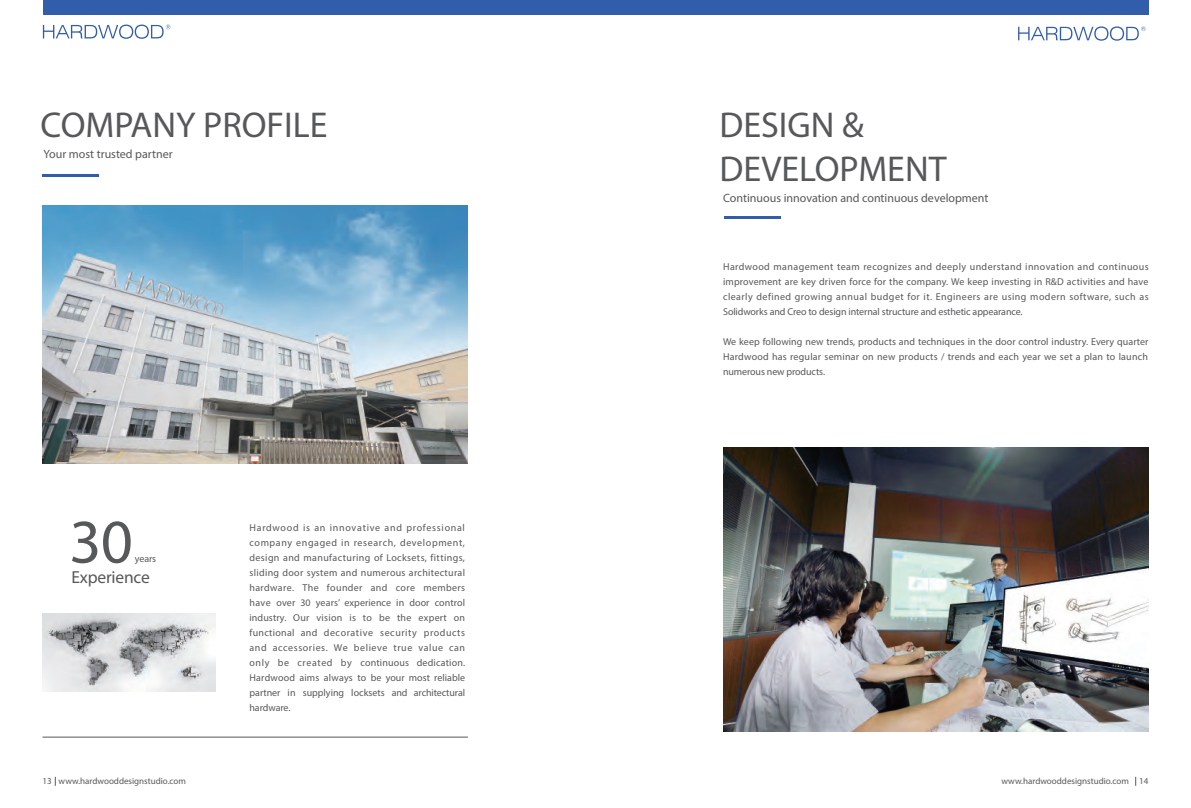
<style>
.page{position:relative;width:1191px;height:808px;background:#fff}
.page>*{position:absolute;margin:0;border:0;box-sizing:border-box;transform-origin:0 0}
.t1{font:62.5px "Myriad Pro";color:#57585a}
.t2{font:36px "Myriad Pro";color:#57585a}
.t3{font:17.5px "Myriad Pro";letter-spacing:-.01em;color:#57585a}
.t4{font:12px "Myriad Pro";color:#57585a}
.t5{font:10px/15px "Myriad Pro";letter-spacing:-.01em;color:#57585a;text-align:justify}
.t6{font:9px "Myriad Pro";color:#57585a}
</style>
<div class="page">
<img style="left:43px;top:205px;width:425px;height:259px">
<img style="left:723px;top:448px;width:425px;height:283px">
<hr style="left:43px;top:174px;width:56px;height:3px;background:#315dab">
<hr style="left:43px;top:737px;width:425px;height:1px;background:#57585a">
<img style="left:43px;top:614px;width:172px;height:78px">
<div style="left:43px;top:0;width:1105px;height:14px;background:#315dab"></div>
<hr style="left:724px;top:216px;width:57px;height:3px;background:#315dab">
<svg style="left:43px;top:25px;width:127px;height:14px"></svg>
<svg style="left:1018px;top:26px;width:127px;height:15px"></svg>
<p class="t2" style="left:41px;top:103px;width:288px">COMPANY PROFILE</p>
<p class="t4" style="left:44px;top:147px;width:130px">Your most trusted partner</p>
<p class="t1" style="left:69px;top:503px;width:65px">30</p>
<p class="t5" style="left:135px;top:551px;width:23px">years</p>
<p class="t3" style="left:71px;top:567px;width:80px">Experience</p>
<p class="t5" style="left:249px;top:520px;width:217px">Hardwood is an innovative and professional company engaged in research, development, design and manufacturing of Locksets, fittings, sliding door system and numerous architectural hardware. The founder and core members have over 30 years’ experience in door control industry. Our vision is to be the expert on functional and decorative security products and accessories. We believe true value can only be created by continuous dedication.<br>Hardwood aims always to be your most reliable partner in supplying locksets and architectural hardware.</p>
<p class="t2" style="left:719px;top:103px;width:146px">DESIGN &amp;</p>
<p class="t2" style="left:719px;top:146px;width:229px">DEVELOPMENT</p>
<p class="t4" style="left:723px;top:190px;width:267px">Continuous innovation and continuous development</p>
<p class="t5" style="left:723px;top:259px;width:427px">Hardwood management team recognizes and deeply understand innovation and continuous improvement are key driven force for the company. We keep investing in R&amp;D activities and have clearly defined growing annual budget for it. Engineers are using modern software, such as Solidworks and Creo to design internal structure and esthetic appearance.</p>
<p class="t5" style="left:723px;top:334px;width:427px">We keep following new trends, products and techniques in the door control industry. Every quarter Hardwood has regular seminar on new products / trends and each year we set a plan to launch numerous new products.</p>
<p class="t6" style="left:43px;top:775px;width:11px">13</p>
<p class="t6" style="left:59px;top:776px;width:129px">www.hardwooddesignstudio.com</p>
<p class="t6" style="left:1001px;top:776px;width:129px">www.hardwooddesignstudio.com</p>
<p class="t6" style="left:1139px;top:775px;width:11px">14</p>
</div>
